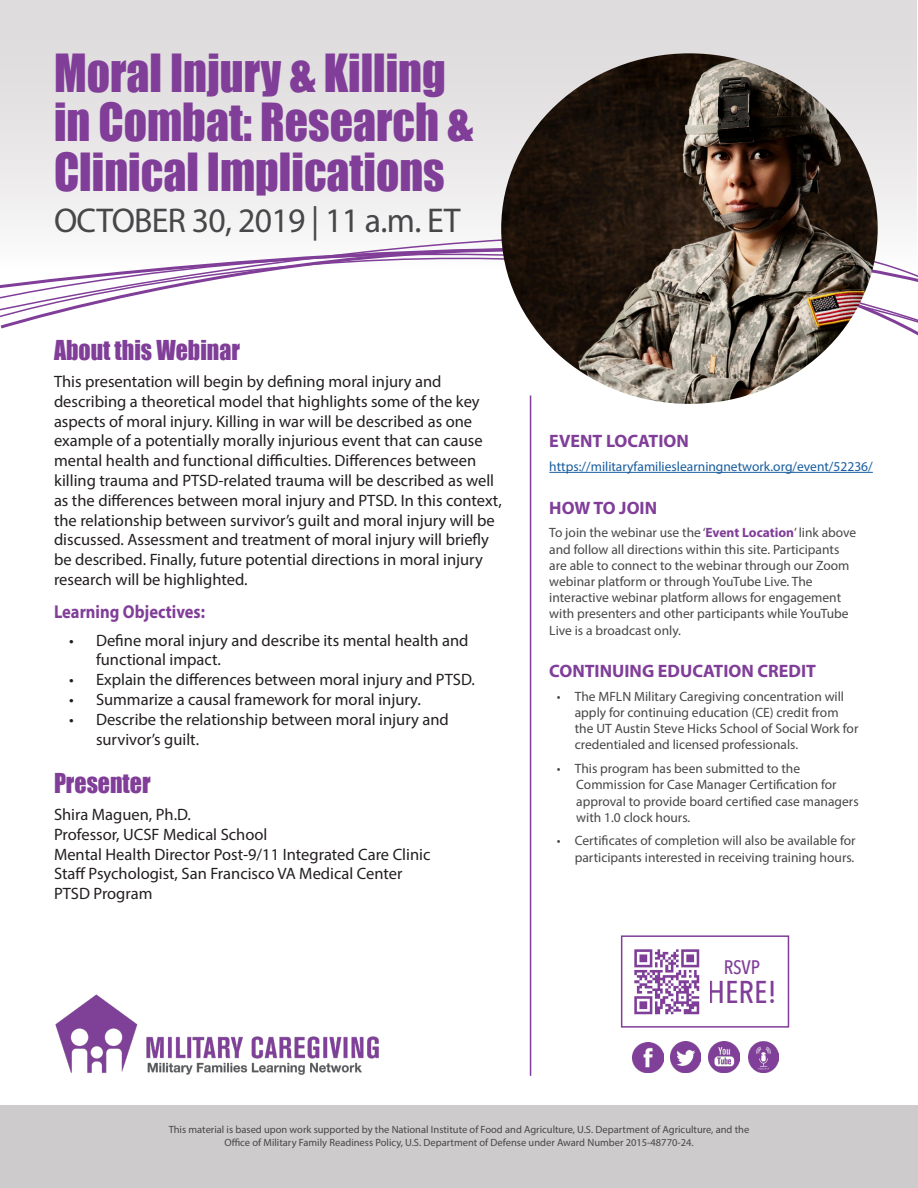
<style>
.page{position:relative;width:918px;height:1188px;background:#fff}
.page>*{position:absolute;margin:0;border:0;box-sizing:border-box;transform-origin:0 0}
.t1{font:48.3px "Impact";color:#803e98;scale:.95 1}
.t2{font:34.5px "Myriad Pro";letter-spacing:-.02em;color:#474648}
.t3{font:500 31.5px "Avenir Next Condensed";color:#803e98}
.t4{font:25.2px "Impact";color:#803e98;scale:.95 1}
.t5{font:500 19.5px "Avenir Next Condensed";color:#803e98}
.t6{font:700 18.6px "Myriad Pro";color:#803e98;scale:.88 1}
.t7{font:700 18px "Myriad Pro";color:#803e98}
.t8{font:16.5px/19.8px "Myriad Pro";color:#231f20}
.t9{font:13.5px/16.2px "Myriad Pro";color:#474648}
.t10{font:13.5px "Myriad Pro";color:#175d9e}
.t11{font:10.5px/12.6px "Myriad Pro";color:#474648;text-align:center}
.s1{font-weight:700;color:#803e98}
</style>
<div class="page">
<div style="left:1px;top:1px;width:916px;height:270px;background:#dfdcdd"></div>
<div style="left:0;top:1105px;width:918px;height:83px;background:#cecbcc"></div>
<hr style="left:530px;top:395px;width:1px;height:681px;background:#803e98">
<hr style="left:549px;top:472px;width:324px;height:1px;background:#175d9e">
<div style="left:621px;top:935px;width:168px;height:93px;border:2px solid #803e98"></div>
<img style="left:670px;top:1042px;width:31px;height:31px">
<img style="left:709px;top:1042px;width:30px;height:30px">
<img style="left:633px;top:1042px;width:30px;height:31px">
<img style="left:748px;top:1042px;width:30px;height:30px">
<img style="left:55px;top:994px;width:324px;height:81px">
<svg style="left:0;top:149px;width:918px;height:187px"></svg>
<img style="left:501px;top:53px;width:377px;height:351px">
<img style="left:634px;top:949px;width:66px;height:66px">
<p class="t1" style="left:54px;top:36px;width:414px">Moral Injury &amp; Killing</p>
<p class="t1" style="left:54px;top:85px;width:443px">in Combat: Research &amp;</p>
<p class="t1" style="left:54px;top:135px;width:413px">Clinical Implications</p>
<p class="t2" style="left:54px;top:199px;width:408px">OCTOBER 30, 2019 | 11 a.m. ET</p>
<p class="t4" style="left:54px;top:330px;width:197px">About this Webinar</p>
<p class="t8" style="left:54px;top:371px;width:389px">This presentation will begin by defining moral injury and</p>
<p class="t8" style="left:54px;top:391px;width:449px">describing a theoretical model that highlights some of the key aspects of moral injury. Killing in war will be described as one example of a potentially morally injurious event that can cause mental health and functional difficulties. Differences between killing trauma and PTSD-related trauma will be described as well as the differences between moral injury and PTSD. In this context, the relationship between survivor’s guilt and moral injury will be discussed. Assessment and treatment of moral injury will briefly be described. Finally, future potential directions in moral injury research will be highlighted.</p>
<p class="t6" style="left:54px;top:600px;width:173px">Learning Objectives:</p>
<p class="t8" style="left:96px;top:630px;width:374px;text-indent:-27px">• Define moral injury and describe its mental health and functional impact.</p>
<p class="t8" style="left:69px;top:670px;width:407px">• Explain the differences between moral injury and PTSD.</p>
<p class="t8" style="left:69px;top:689px;width:353px">• Summarize a causal framework for moral injury.</p>
<p class="t8" style="left:96px;top:709px;width:354px;text-indent:-27px">• Describe the relationship between moral injury and survivor’s guilt.</p>
<p class="t4" style="left:54px;top:763px;width:103px">Presenter</p>
<p class="t8" style="left:54px;top:804px;width:138px">Shira Maguen, Ph.D.</p>
<p class="t8" style="left:54px;top:824px;width:215px">Professor, UCSF Medical School</p>
<p class="t8" style="left:54px;top:844px;width:378px">Mental Health Director Post-9/11 Integrated Care Clinic</p>
<p class="t8" style="left:54px;top:864px;width:350px">Staff Psychologist, San Francisco VA Medical Center</p>
<p class="t8" style="left:54px;top:883px;width:100px">PTSD Program</p>
<p class="t7" style="left:549px;top:429px;width:141px">EVENT LOCATION</p>
<p class="t10" style="left:549px;top:458px;width:325px">https://militaryfamilieslearningnetwork.org/event/52236/</p>
<p class="t7" style="left:549px;top:496px;width:109px">HOW TO JOIN</p>
<p class="t9" style="left:549px;top:524px;width:309px">To join the webinar use the ‘<span class="s1">Event Location</span>’ link above</p>
<p class="t9" style="left:549px;top:541px;width:292px">and follow all directions within this site. Participants</p>
<p class="t9" style="left:549px;top:557px;width:302px">are able to connect to the webinar through our Zoom</p>
<p class="t9" style="left:549px;top:573px;width:265px">webinar platform or through YouTube Live. The</p>
<p class="t9" style="left:549px;top:589px;width:293px">interactive webinar platform allows for engagement</p>
<p class="t9" style="left:549px;top:605px;width:301px">with presenters and other participants while YouTube</p>
<p class="t9" style="left:549px;top:622px;width:133px">Live is a broadcast only.</p>
<p class="t7" style="left:549px;top:659px;width:268px">CONTINUING EDUCATION CREDIT</p>
<p class="t9" style="left:575px;top:688px;width:285px;text-indent:-18px">• The MFLN Military Caregiving concentration will apply for continuing education (CE) credit from the UT Austin Steve Hicks School of Social Work for credentialed and licensed professionals.</p>
<p class="t9" style="left:557px;top:760px;width:245px">• This program has been submitted to the</p>
<p class="t9" style="left:576px;top:776px;width:284px">Commission for Case Manager Certification for approval to provide board certified case managers with 1.0 clock hours.</p>
<p class="t9" style="left:557px;top:833px;width:300px;text-align:right">• Certificates of completion will also be available for participants interested in receiving training hours.</p>
<p class="t5" style="left:724px;top:956px;width:38px">RSVP</p>
<p class="t3" style="left:707px;top:973px;width:72px">HERE!</p>
<p class="t11" style="left:169px;top:1123px;width:582px">This material is based upon work supported by the National Institute of Food and Agriculture, U.S. Department of Agriculture, and the<br>Office of Military Family Readiness Policy, U.S. Department of Defense under Award Number 2015-48770-24.</p>
</div>
